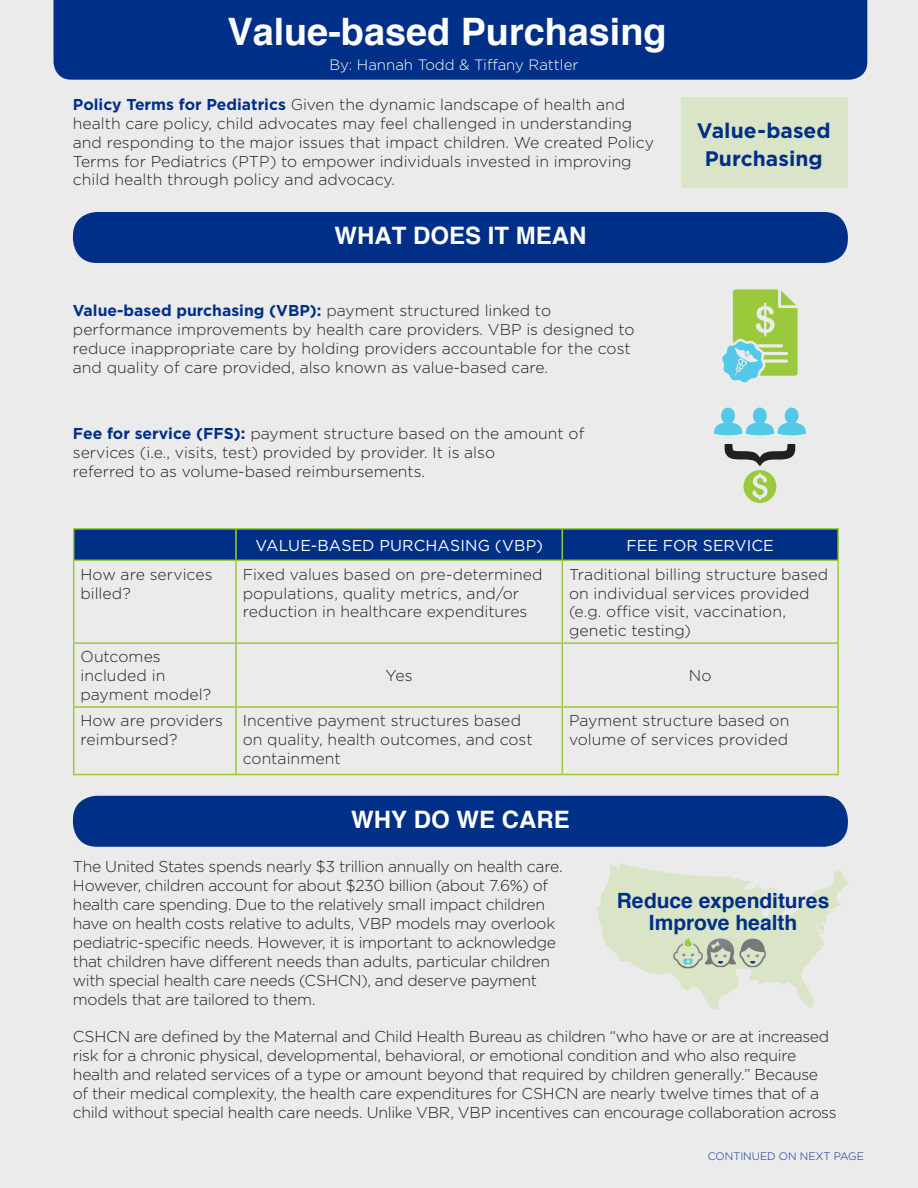
<style>
.page{position:relative;width:918px;height:1188px;background:#ebebec}
.page>*{position:absolute;margin:0;border:0;box-sizing:border-box;transform-origin:0 0}
.t1{font:700 37.8px "Helvetica";color:#fff}
.t2{font:700 24px "Helvetica";color:#fff}
.t3{font:700 21px/22.5px "Helvetica";letter-spacing:-.005em;color:#002f87;text-align:center}
.t4{font:700 21px/28.5px "Gotham";color:#002f87;text-align:center}
.t5{font:300 15.75px/18.9px "Gotham";letter-spacing:-.015em;color:#231f20}
.t6{font:300 15.75px/18.9px "Gotham";letter-spacing:.005em;color:#231f20}
.t7{font:15.75px "Gotham";letter-spacing:.01em;color:#fff}
.t8{font:300 15px "Gotham";color:#fff}
.t9{font:300 10.8px "Gotham";color:#002f87}
.s1{font-weight:700;color:#002f87}
</style>
<div class="page">
<div style="left:54px;top:0;width:813px;height:80px;background:#002f87"></div>
<div style="left:73px;top:212px;width:775px;height:51px;background:#002f87;border-radius:24px"></div>
<div style="left:73px;top:796px;width:775px;height:51px;background:#002f87;border-radius:24px"></div>
<div style="left:74px;top:530px;width:763px;height:30px;background:#002f87"></div>
<hr style="left:73px;top:530px;width:1px;height:30px;background:#9aca3c">
<hr style="left:73px;top:528px;width:163px;height:2px;background:#9aca3c">
<hr style="left:236px;top:528px;width:326px;height:2px;background:#9aca3c">
<hr style="left:562px;top:528px;width:277px;height:2px;background:#9aca3c">
<hr style="left:235px;top:530px;width:2px;height:30px;background:#9aca3c">
<hr style="left:562px;top:530px;width:1px;height:30px;background:#9aca3c">
<hr style="left:837px;top:530px;width:2px;height:30px;background:#9aca3c">
<hr style="left:73px;top:561px;width:1px;height:81px;background:#9aca3c">
<hr style="left:73px;top:560px;width:163px;height:1px;background:#9aca3c">
<hr style="left:236px;top:560px;width:326px;height:1px;background:#9aca3c">
<hr style="left:562px;top:560px;width:277px;height:1px;background:#9aca3c">
<hr style="left:235px;top:561px;width:2px;height:81px;background:#9aca3c">
<hr style="left:562px;top:561px;width:1px;height:81px;background:#9aca3c">
<hr style="left:837px;top:561px;width:2px;height:81px;background:#9aca3c">
<hr style="left:73px;top:644px;width:1px;height:62px;background:#9aca3c">
<hr style="left:73px;top:642px;width:163px;height:2px;background:#9aca3c">
<hr style="left:236px;top:642px;width:326px;height:2px;background:#9aca3c">
<hr style="left:562px;top:642px;width:277px;height:2px;background:#9aca3c">
<hr style="left:235px;top:644px;width:2px;height:62px;background:#9aca3c">
<hr style="left:562px;top:644px;width:1px;height:62px;background:#9aca3c">
<hr style="left:837px;top:644px;width:2px;height:62px;background:#9aca3c">
<hr style="left:73px;top:708px;width:1px;height:66px;background:#9aca3c">
<hr style="left:73px;top:706px;width:163px;height:2px;background:#9aca3c">
<hr style="left:236px;top:706px;width:326px;height:2px;background:#9aca3c">
<hr style="left:562px;top:706px;width:277px;height:2px;background:#9aca3c">
<hr style="left:235px;top:708px;width:2px;height:66px;background:#9aca3c">
<hr style="left:562px;top:708px;width:1px;height:66px;background:#9aca3c">
<hr style="left:837px;top:708px;width:2px;height:66px;background:#9aca3c">
<hr style="left:73px;top:774px;width:163px;height:1px;background:#9aca3c">
<hr style="left:236px;top:774px;width:326px;height:1px;background:#9aca3c">
<hr style="left:562px;top:774px;width:277px;height:1px;background:#9aca3c">
<svg style="left:597px;top:863px;width:252px;height:147px"></svg>
<svg style="left:722px;top:289px;width:76px;height:94px"></svg>
<svg style="left:725px;top:444px;width:70px;height:59px"></svg>
<svg style="left:714px;top:408px;width:92px;height:27px"></svg>
<div style="left:681px;top:97px;width:167px;height:91px;background:#dae4c7"></div>
<h1 class="t1" style="left:227px;top:8px;width:441px">Value-based Purchasing</h1>
<p class="t8" style="left:329px;top:55px;width:251px">By: Hannah Todd &amp; Tiffany Rattler</p>
<p class="t5" style="left:73px;top:94px;width:583px"><span class="s1">Policy Terms for Pediatrics</span> Given the dynamic landscape of health and health care policy, child advocates may feel challenged in understanding and responding to the major issues that impact children. We created Policy Terms for Pediatrics (PTP) to empower individuals invested in improving child health through policy and advocacy.</p>
<h2 class="t2" style="left:334px;top:220px;width:253px">WHAT DOES IT MEAN</h2>
<p class="t5" style="left:73px;top:301px;width:563px"><span class="s1">Value-based purchasing (VBP):</span> payment structured linked to performance improvements by health care providers. VBP is designed to reduce inappropriate care by holding providers accountable for the cost and quality of care provided, also known as value-based care.</p>
<p class="t5" style="left:73px;top:424px;width:513px"><span class="s1">Fee for service (FFS):</span> payment structure based on the amount of services (i.e., visits, test) provided by provider. It is also<br>referred to as volume-based reimbursements.</p>
<h3 class="t4" style="left:697px;top:116px;width:135px">Value-based<br>Purchasing</h3>
<p class="t7" style="left:255px;top:535px;width:289px">VALUE-BASED PURCHASING (VBP)</p>
<p class="t7" style="left:627px;top:535px;width:149px">FEE FOR SERVICE</p>
<p class="t5" style="left:80px;top:564px;width:134px">How are services billed?</p>
<p class="t6" style="left:243px;top:564px;width:301px">Fixed values based on pre-determined populations, quality metrics, and/or reduction in healthcare expenditures</p>
<p class="t5" style="left:569px;top:564px;width:261px">Traditional billing structure based on individual services provided (e.g. office visit, vaccination, genetic testing)</p>
<p class="t6" style="left:80px;top:647px;width:132px">Outcomes included in payment model?</p>
<p class="t5" style="left:386px;top:666px;width:29px">Yes</p>
<p class="t5" style="left:689px;top:666px;width:24px">No</p>
<p class="t5" style="left:80px;top:711px;width:144px">How are providers reimbursed?</p>
<p class="t6" style="left:243px;top:711px;width:292px">Incentive payment structures based on quality, health outcomes, and cost containment</p>
<p class="t5" style="left:569px;top:711px;width:222px">Payment structure based on volume of services provided</p>
<h2 class="t2" style="left:351px;top:804px;width:220px">WHY DO WE CARE</h2>
<p class="t5" style="left:73px;top:857px;width:491px">The United States spends nearly $3 trillion annually on health care.<br>However, children account for about $230 billion (about 7.6%) of health care spending. Due to the relatively small impact children have on health costs relative to adults, VBP models may overlook pediatric-specific needs. However, it is important to acknowledge that children have different needs than adults, particular children with special health care needs (CSHCN), and deserve payment models that are tailored to them.</p>
<p class="t5" style="left:73px;top:1027px;width:765px">CSHCN are defined by the Maternal and Child Health Bureau as children “who have or are at increased risk for a chronic physical, developmental, behavioral, or emotional condition and who also require health and related services of a type or amount beyond that required by children generally.” Because of their medical complexity, the health care expenditures for CSHCN are nearly twelve times that of a child without special health care needs. Unlike VBR, VBP incentives can encourage collaboration across</p>
<h3 class="t3" style="left:617px;top:889px;width:214px">Reduce expenditures<br>Improve health</h3>
<p class="t9" style="left:708px;top:1149px;width:158px">CONTINUED ON NEXT PAGE</p>
</div>
